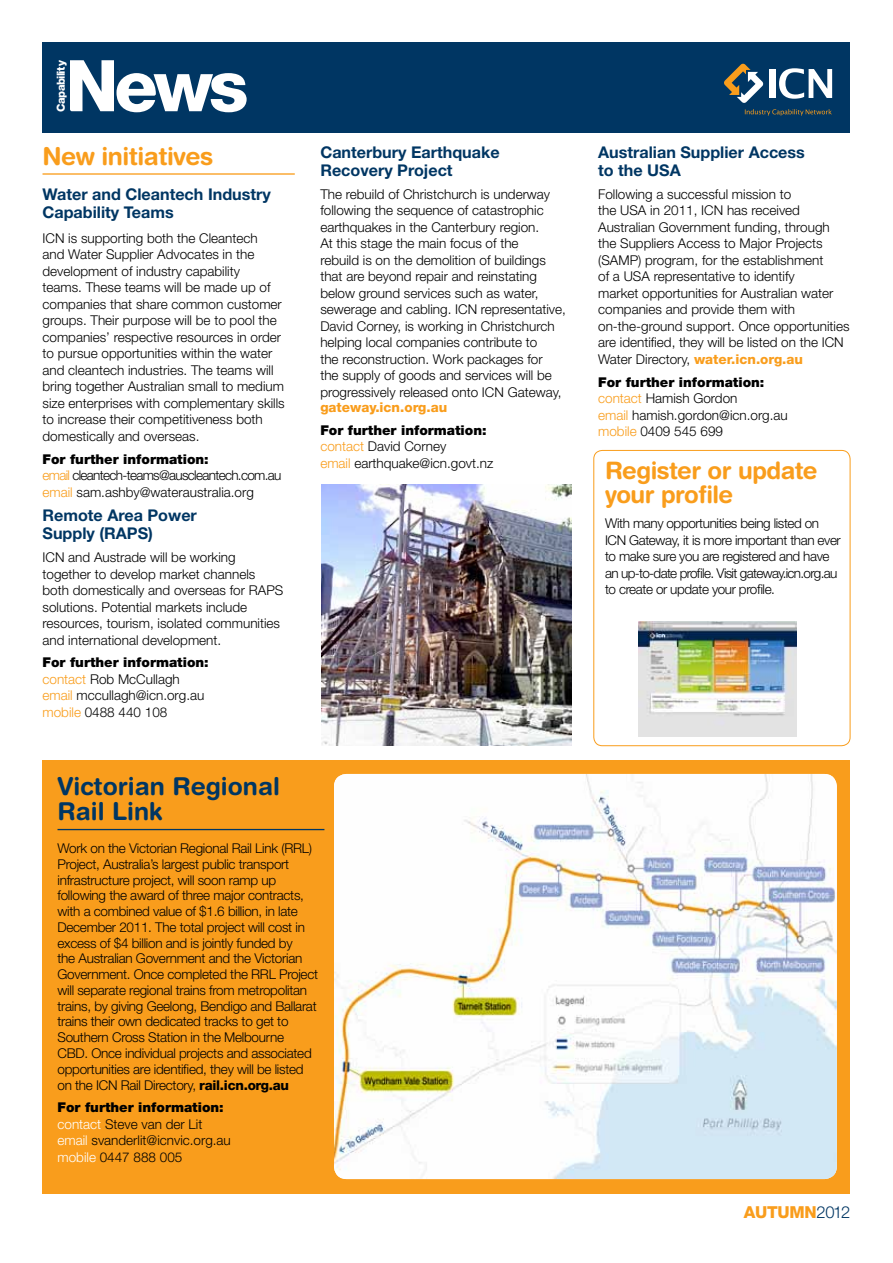
<style>
.page{position:relative;width:893px;height:1263px;background:#fff}
.page>*{position:absolute;margin:0;border:0;box-sizing:border-box;transform-origin:0 0}
.t1{font:700 24.75px/25.5px "Helvetica Rounded";color:#003663}
.t2{font:700 24.75px "Helvetica Rounded";letter-spacing:-.02em;color:#f99d1c}
.t3{font:700 24px/24px "Helvetica Rounded";letter-spacing:-.025em;color:#f99d1c}
.t4{font:800 16.5px "Helvetica Neue";letter-spacing:-.02em;color:#f99d1c}
.t5{font:700 16.2px/18px "Helvetica Neue";color:#003663}
.t6{font:300 13.5px/16.5px "Helvetica Neue";color:#000}
.t7{font:300 13.5px/15.8px "Helvetica Neue";letter-spacing:-.02em;color:#000}
.t8{font:300 13.5px/16.5px "Helvetica Neue";letter-spacing:-.03em;color:#000}
.t9{font:300 13.5px/16.5px "Helvetica Neue";letter-spacing:-.05em;color:#000}
.t10{font:800 13.5px "Helvetica Neue";color:#f99d1c}
.t11{font:800 11.1px "Helvetica Neue";letter-spacing:-.04em;color:#fff}
.s1{font-weight:900}
.s2{color:#f99d1c}
.s3{font-weight:800}
.s4{color:#fff}
.s5{font-weight:800;color:#f99d1c}
.s6{font-weight:300;color:#003663}
</style>
<div class="page">
<div style="left:43px;top:760px;width:807px;height:434px;background:#f99d1c"></div>
<div style="left:43px;top:43px;width:807px;height:90px;background:#003663"></div>
<div style="left:593px;top:450px;width:257px;height:296px;border:1px solid #f99d1c;border-radius:9px"></div>
<hr style="left:43px;top:173px;width:252px;height:2px;background:#f99d1c">
<hr style="left:58px;top:829px;width:266px;height:1px;background:#003663">
<img style="left:639px;top:621px;width:157px;height:115px">
<div style="left:769px;top:69px;width:6px;height:29px;background:#fff"></div>
<svg style="left:779px;top:68px;width:53px;height:31px"></svg>
<svg style="left:724px;top:64px;width:39px;height:39px"></svg>
<svg style="left:745px;top:109px;width:87px;height:7px"></svg>
<svg style="left:70px;top:60px;width:177px;height:52px"></svg>
<img style="left:334px;top:774px;width:503px;height:405px">
<img style="left:321px;top:485px;width:251px;height:261px">
<p class="t11" style="left:54px;top:112px;width:53px;rotate:-90deg">Capability</p>
<h1 class="t2" style="left:43px;top:141px;width:172px">New initiatives</h1>
<p class="t5" style="left:43px;top:185px;width:230px">Water and Cleantech Industry<br>Capability Teams</p>
<p class="t6" style="left:43px;top:229px;width:244px">ICN is supporting both the Cleantech<br>and Water Supplier Advocates in the development of industry capability<br>teams. These teams will be made up of companies that share common customer groups. Their purpose will be to pool the companies’ respective resources in order to pursue opportunities within the water and cleantech industries. The teams will bring together Australian small to medium size enterprises with complementary skills to increase their competitiveness both domestically and overseas.</p>
<p class="t9" style="left:43px;top:450px;width:240px"><span class="s1">For further information:<br></span><span class="s2">email</span> cleantech-teams@auscleantech.com.au <span class="s2">email</span> sam.ashby@wateraustralia.org</p>
<p class="t5" style="left:43px;top:506px;width:156px">Remote Area Power<br>Supply (RAPS)</p>
<p class="t6" style="left:43px;top:549px;width:242px">ICN and Austrade will be working together to develop market channels both domestically and overseas for RAPS solutions. Potential markets include resources, tourism, isolated communities and international development.</p>
<p class="t6" style="left:43px;top:654px;width:168px"><span class="s1">For further information: </span><span class="s2">contact</span> Rob McCullagh <span class="s2">email</span> mccullagh@icn.org.au <span class="s2">mobile</span> 0488 440 108</p>
<p class="t5" style="left:320px;top:143px;width:181px">Canterbury Earthquake<br>Recovery Project</p>
<p class="t6" style="left:320px;top:186px;width:247px">The rebuild of Christchurch is underway following the sequence of catastrophic earthquakes in the Canterbury region.<br>At this stage the main focus of the<br>rebuild is on the demolition of buildings that are beyond repair and reinstating below ground services such as water, sewerage and cabling. ICN representative, David Corney, is working in Christchurch helping local companies contribute to<br>the reconstruction. Work packages for<br>the supply of goods and services will be progressively released onto ICN Gateway,</p>
<p class="t10" style="left:320px;top:399px;width:128px">gateway.icn.org.au</p>
<p class="t6" style="left:320px;top:421px;width:175px"><span class="s1">For further information: </span><span class="s2">contact</span> David Corney<br><span class="s2">email</span> earthquake@icn.govt.nz</p>
<h1 class="t1" style="left:58px;top:773px;width:224px">Victorian Regional<br>Rail Link</h1>
<p class="t7" style="left:58px;top:840px;width:262px">Work on the Victorian Regional Rail Link (RRL)<br>Project, Australia’s largest public transport infrastructure project, will soon ramp up following the award of three major contracts, with a combined value of $1.6 billion, in late December 2011. The total project will cost in excess of $4 billion and is jointly funded by<br>the Australian Government and the Victorian Government. Once completed the RRL Project will separate regional trains from metropolitan trains, by giving Geelong, Bendigo and Ballarat trains their own dedicated tracks to get to Southern Cross Station in the Melbourne CBD. Once individual projects and associated opportunities are identified, they will be listed on the ICN Rail Directory, <span class="s3">rail.icn.org.au</span></p>
<p class="t6" style="left:58px;top:1099px;width:175px"><span class="s1">For further information: </span><span class="s4">contact</span> Steve van der Lit <span class="s4">email</span> svanderlit@icnvic.org.au <span class="s4">mobile</span> 0447 888 005</p>
<p class="t5" style="left:598px;top:143px;width:208px">Australian Supplier Access to the USA</p>
<p class="t6" style="left:598px;top:186px;width:253px">Following a successful mission to<br>the USA in 2011, ICN has received Australian Government funding, through the Suppliers Access to Major Projects (SAMP) program, for the establishment<br>of a USA representative to identify<br>market opportunities for Australian water companies and provide them with on-the-ground support. Once opportunities are identified, they will be listed on the ICN Water Directory, <span class="s5">water.icn.org.au</span></p>
<p class="t6" style="left:598px;top:373px;width:191px"><span class="s1">For further information: </span><span class="s2">contact</span> Hamish Gordon<br><span class="s2">email</span> hamish.gordon@icn.org.au <span class="s2">mobile</span> 0409 545 699</p>
<h2 class="t3" style="left:605px;top:458px;width:214px">Register or update your profile</h2>
<p class="t8" style="left:605px;top:515px;width:237px">With many opportunities being listed on ICN Gateway, it is more important than ever to make sure you are registered and have an up-to-date profile. Visit gateway.icn.org.au to create or update your profile.</p>
<p class="t4" style="left:744px;top:1202px;width:108px">AUTUMN<span class="s6">2012</span></p>
</div>
